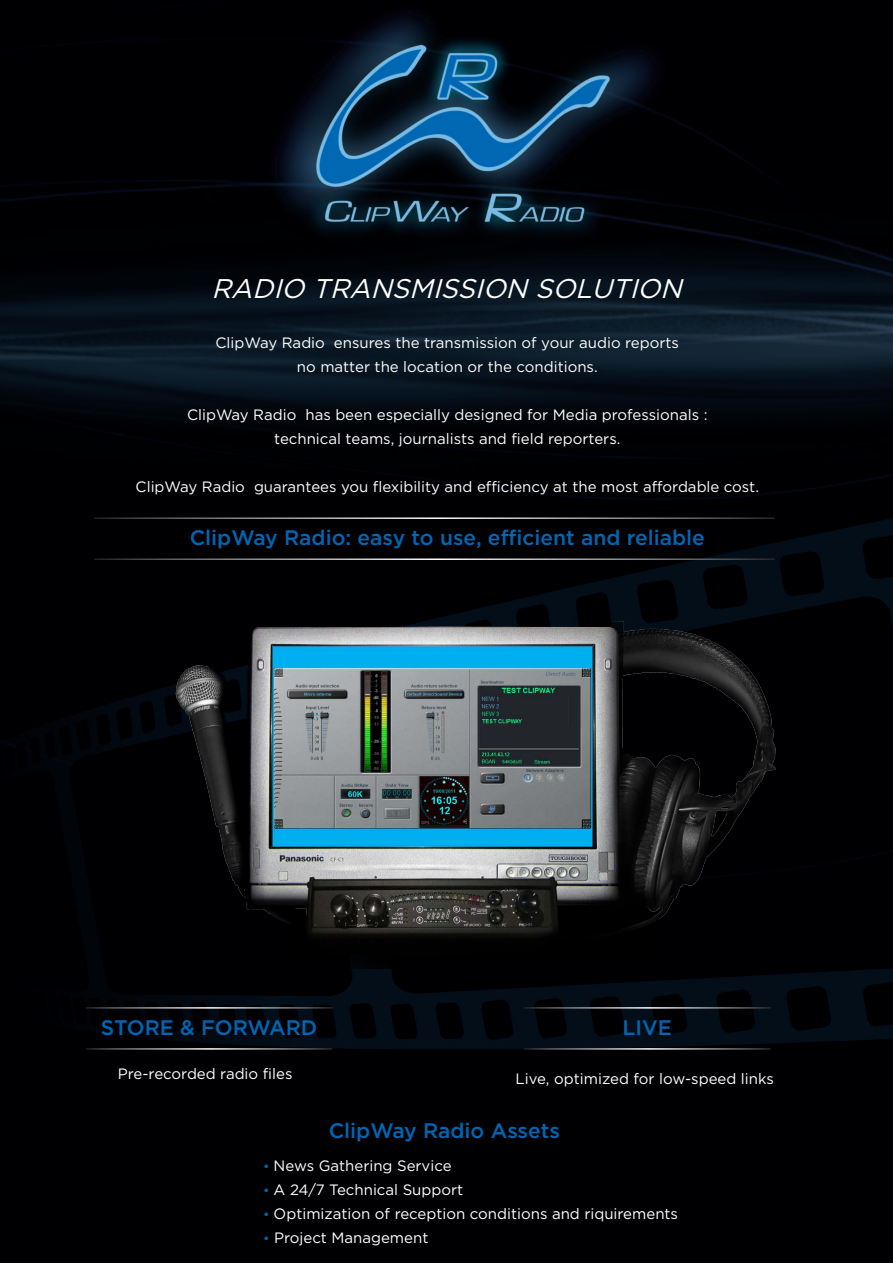
<style>
.page{position:relative;width:893px;height:1263px;background:#fff}
.page>*{position:absolute;margin:0;border:0;box-sizing:border-box;transform-origin:0 0}
.Paragraph_Style_5{font:italic 27px "Gotham";color:#fff}
.t1{font:500 21px "Gotham";color:#0166b3}
.t2{font:15px "Gotham";color:#fff}
.s1{font-size:13.5px;color:#0166b3}
</style>
<div class="page">
<img style="left:0;top:0;width:893px;height:1263px">
<img style="left:170px;top:600px;width:614px;height:369px">
<hr style="left:94px;top:558px;width:681px;height:2px;background:#fff">
<hr style="left:94px;top:517px;width:681px;height:2px;background:#fff">
<hr style="left:86px;top:1007px;width:246px;height:2px;background:#fff">
<hr style="left:524px;top:1007px;width:247px;height:2px;background:#fff">
<hr style="left:86px;top:1048px;width:246px;height:2px;background:#fff">
<hr style="left:524px;top:1048px;width:247px;height:2px;background:#fff">
<p class="Paragraph_Style_5" style="left:211px;top:271px;width:481px">RADIO TRANSMISSION SOLUTION</p>
<p class="t2" style="left:216px;top:333px;width:465px">ClipWay Radio ensures the transmission of your audio reports</p>
<p class="t2" style="left:297px;top:357px;width:302px">no matter the location or the conditions.</p>
<p class="t2" style="left:187px;top:405px;width:522px">ClipWay Radio has been especially designed for Media professionals :</p>
<p class="t2" style="left:274px;top:429px;width:348px">technical teams, journalists and field reporters.</p>
<p class="t2" style="left:136px;top:477px;width:625px">ClipWay Radio guarantees you flexibility and efficiency at the most affordable cost.</p>
<p class="t1" style="left:190px;top:524px;width:517px">ClipWay Radio: easy to use, efficient and reliable</p>
<p class="t1" style="left:101px;top:1013px;width:218px">STORE &amp; FORWARD</p>
<p class="t1" style="left:622px;top:1013px;width:51px">LIVE</p>
<p class="t2" style="left:118px;top:1064px;width:176px">Pre-recorded radio files</p>
<p class="t2" style="left:516px;top:1069px;width:260px">Live, optimized for low-speed links</p>
<p class="t1" style="left:329px;top:1117px;width:233px">ClipWay Radio Assets</p>
<p class="t2" style="left:263px;top:1156px;width:190px"><span class="s1">•</span> News Gathering Service</p>
<p class="t2" style="left:263px;top:1180px;width:202px"><span class="s1">•</span> A 24/7 Technical Support</p>
<p class="t2" style="left:263px;top:1204px;width:416px"><span class="s1">•</span> Optimization of reception conditions and riquirements</p>
<p class="t2" style="left:263px;top:1228px;width:167px"><span class="s1">•</span> Project Management</p>
</div>
